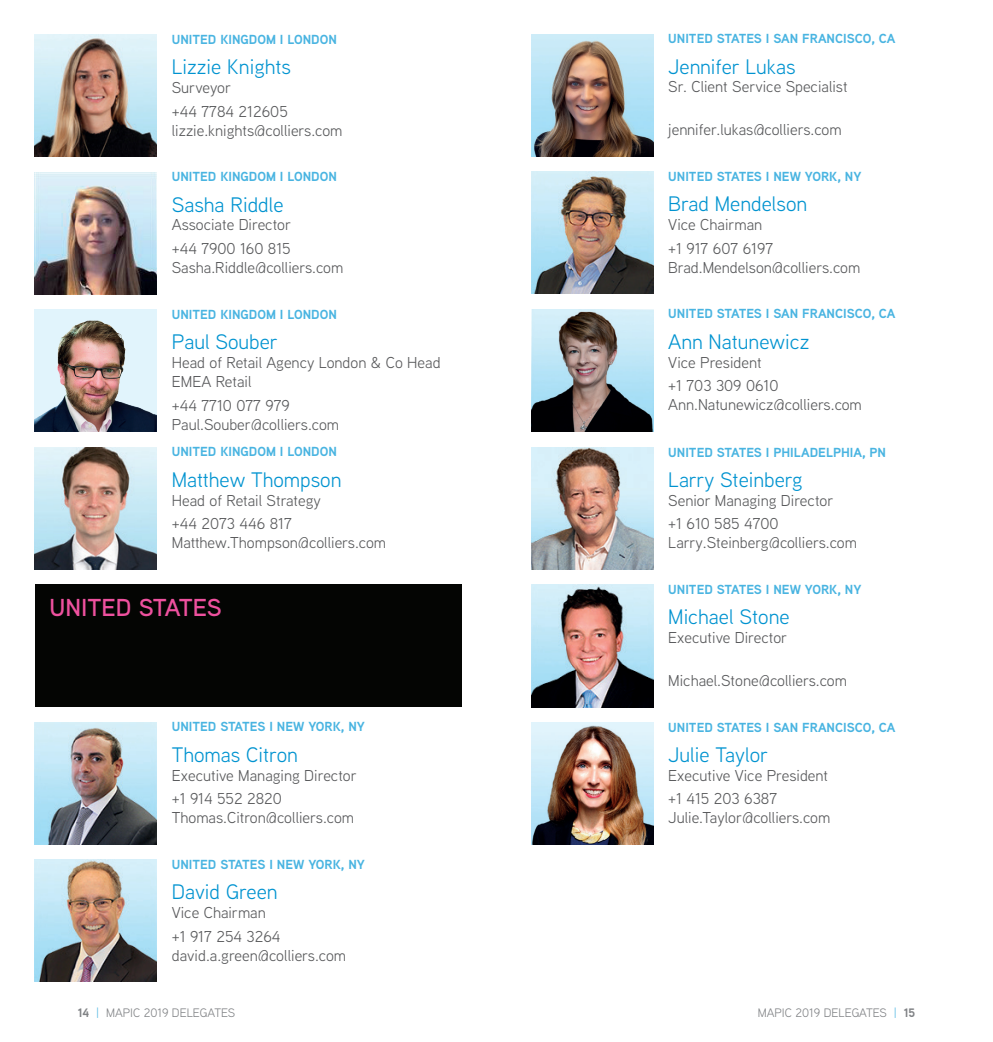
<style>
.page{position:relative;width:993px;height:1042px;background:#fff}
.page>*{position:absolute;margin:0;border:0;box-sizing:border-box;transform-origin:0 0}
.Paragraph_Style_1{font:600 24.5px "Aaux Next";color:#ee519e}
.First_Name{font:21px "Aaux Next";color:#0093d0}
.Email{font:15.75px "Aaux Next";color:#57585a}
.Job_Title{font:15.75px/18.9px "Aaux Next";color:#57585a}
.city{font:700 13.12px "Aaux Next";color:#49b4e1}
.t1{font:12.25px "Aaux Next";color:#808285}
.s1{font-weight:700}
.s2{color:#49b4e1}
</style>
<div class="page">
<img style="left:35px;top:35px;width:122px;height:122px">
<img style="left:35px;top:172px;width:122px;height:122px">
<img style="left:35px;top:310px;width:122px;height:122px">
<img style="left:35px;top:447px;width:122px;height:122px">
<img style="left:35px;top:722px;width:122px;height:122px">
<img style="left:35px;top:860px;width:122px;height:122px">
<img style="left:531px;top:34px;width:122px;height:122px">
<img style="left:531px;top:172px;width:122px;height:122px">
<img style="left:531px;top:309px;width:122px;height:122px">
<img style="left:531px;top:447px;width:122px;height:122px">
<img style="left:531px;top:585px;width:122px;height:122px">
<img style="left:531px;top:722px;width:122px;height:122px">
<div style="left:35px;top:584px;width:426px;height:123px;background:#040503"></div>
<p class="city" style="left:172px;top:30px;width:166px">UNITED KINGDOM I LONDON</p>
<p class="First_Name" style="left:172px;top:53px;width:121px">Lizzie Knights</p>
<p class="Job_Title" style="left:172px;top:77px;width:61px">Surveyor</p>
<p class="Email" style="left:172px;top:101px;width:117px">+44 7784 212605</p>
<p class="Email" style="left:172px;top:120px;width:172px">lizzie.knights@colliers.com</p>
<p class="city" style="left:172px;top:168px;width:166px">UNITED KINGDOM I LONDON</p>
<p class="First_Name" style="left:172px;top:190px;width:113px">Sasha Riddle</p>
<p class="Job_Title" style="left:172px;top:215px;width:121px">Associate Director</p>
<p class="Email" style="left:172px;top:238px;width:120px">+44 7900 160 815</p>
<p class="Email" style="left:172px;top:257px;width:173px">Sasha.Riddle@colliers.com</p>
<p class="city" style="left:172px;top:305px;width:166px">UNITED KINGDOM I LONDON</p>
<p class="First_Name" style="left:172px;top:328px;width:108px">Paul Souber</p>
<p class="Job_Title" style="left:172px;top:352px;width:270px">Head of Retail Agency London &amp; Co Head<br>EMEA Retail</p>
<p class="Email" style="left:172px;top:395px;width:120px">+44 7710 077 979</p>
<p class="Email" style="left:172px;top:413px;width:169px">Paul.Souber@colliers.com</p>
<p class="city" style="left:172px;top:442px;width:166px">UNITED KINGDOM I LONDON</p>
<p class="First_Name" style="left:172px;top:465px;width:171px">Matthew Thompson</p>
<p class="Job_Title" style="left:172px;top:490px;width:151px">Head of Retail Strategy</p>
<p class="Email" style="left:172px;top:513px;width:122px">+44 2073 446 817</p>
<p class="Email" style="left:172px;top:532px;width:216px">Matthew.Thompson@colliers.com</p>
<p class="Paragraph_Style_1" style="left:50px;top:591px;width:173px">UNITED STATES</p>
<p class="city" style="left:172px;top:717px;width:195px">UNITED STATES I NEW YORK, NY</p>
<p class="First_Name" style="left:172px;top:740px;width:128px">Thomas Citron</p>
<p class="Job_Title" style="left:172px;top:765px;width:186px">Executive Managing Director</p>
<p class="Email" style="left:172px;top:788px;width:112px">+1 914 552 2820</p>
<p class="Email" style="left:172px;top:807px;width:184px">Thomas.Citron@colliers.com</p>
<p class="city" style="left:172px;top:855px;width:195px">UNITED STATES I NEW YORK, NY</p>
<p class="First_Name" style="left:172px;top:877px;width:107px">David Green</p>
<p class="Job_Title" style="left:172px;top:902px;width:95px">Vice Chairman</p>
<p class="Email" style="left:172px;top:926px;width:110px">+1 917 254 3264</p>
<p class="Email" style="left:172px;top:945px;width:176px">david.a.green@colliers.com</p>
<p class="city" style="left:668px;top:30px;width:229px">UNITED STATES I SAN FRANCISCO, CA</p>
<p class="First_Name" style="left:668px;top:52px;width:129px">Jennifer Lukas</p>
<p class="Job_Title" style="left:668px;top:77px;width:181px">Sr. Client Service Specialist</p>
<p class="Email" style="left:668px;top:119px;width:175px">jennifer.lukas@colliers.com</p>
<p class="city" style="left:668px;top:167px;width:195px">UNITED STATES I NEW YORK, NY</p>
<p class="First_Name" style="left:668px;top:190px;width:140px">Brad Mendelson</p>
<p class="Job_Title" style="left:668px;top:214px;width:95px">Vice Chairman</p>
<p class="Email" style="left:668px;top:238px;width:106px">+1 917 607 6197</p>
<p class="Email" style="left:668px;top:257px;width:193px">Brad.Mendelson@colliers.com</p>
<p class="city" style="left:668px;top:305px;width:229px">UNITED STATES I SAN FRANCISCO, CA</p>
<p class="First_Name" style="left:668px;top:327px;width:142px">Ann Natunewicz</p>
<p class="Job_Title" style="left:668px;top:352px;width:95px">Vice President</p>
<p class="Email" style="left:668px;top:375px;width:112px">+1 703 309 0610</p>
<p class="Email" style="left:668px;top:394px;width:195px">Ann.Natunewicz@colliers.com</p>
<p class="city" style="left:668px;top:443px;width:219px">UNITED STATES I PHILADELPHIA, PN</p>
<p class="First_Name" style="left:668px;top:465px;width:136px">Larry Steinberg</p>
<p class="Job_Title" style="left:668px;top:490px;width:167px">Senior Managing Director</p>
<p class="Email" style="left:668px;top:513px;width:112px">+1 610 585 4700</p>
<p class="Email" style="left:668px;top:532px;width:190px">Larry.Steinberg@colliers.com</p>
<p class="city" style="left:668px;top:580px;width:195px">UNITED STATES I NEW YORK, NY</p>
<p class="First_Name" style="left:668px;top:603px;width:123px">Michael Stone</p>
<p class="Job_Title" style="left:668px;top:627px;width:120px">Executive Director</p>
<p class="Email" style="left:668px;top:670px;width:180px">Michael.Stone@colliers.com</p>
<p class="city" style="left:668px;top:718px;width:229px">UNITED STATES I SAN FRANCISCO, CA</p>
<p class="First_Name" style="left:668px;top:740px;width:101px">Julie Taylor</p>
<p class="Job_Title" style="left:668px;top:765px;width:161px">Executive Vice President</p>
<p class="Email" style="left:668px;top:788px;width:110px">+1 415 203 6387</p>
<p class="Email" style="left:668px;top:807px;width:163px">Julie.Taylor@colliers.com</p>
<p class="t1" style="left:78px;top:1004px;width:159px"><span class="s1">14</span> <span class="s2">|</span> MAPIC 2019 DELEGATES</p>
<p class="t1" style="left:757px;top:1004px;width:159px">MAPIC 2019 DELEGATES <span class="s2">|</span> <span class="s1">15</span></p>
</div>
